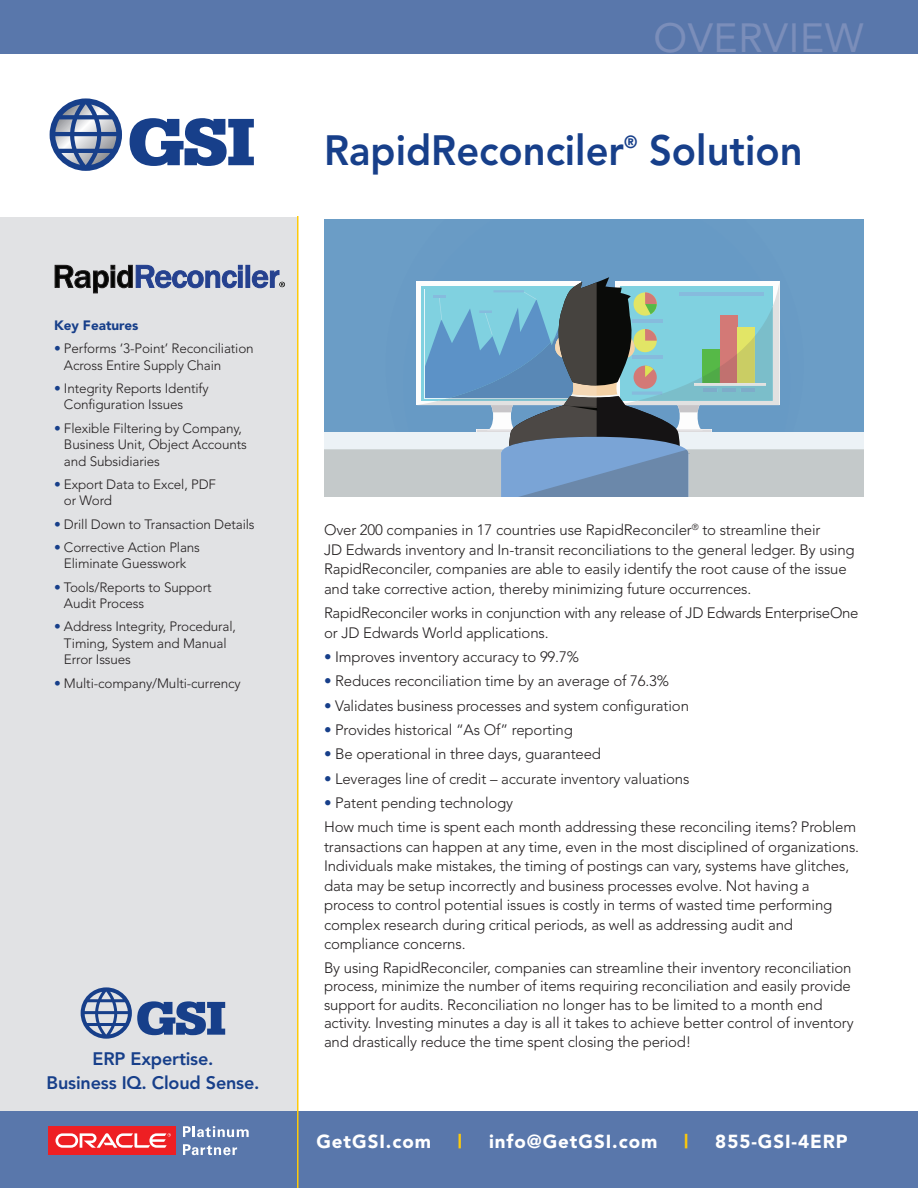
<style>
.page{position:relative;width:918px;height:1188px;background:#fff}
.page>*{position:absolute;margin:0;border:0;box-sizing:border-box;transform-origin:0 0}
.t1{font:800 42px "Avenir";color:#173f8a;scale:.95 1}
.t2{font:40.5px "Avenir";letter-spacing:.02em;color:#7b8eba}
.t3{font:900 18.75px "Avenir";letter-spacing:.05em;color:#fff}
.t4{font:900 18.75px "Avenir";color:#feca0a}
.t5{font:800 18px/24px "Avenir";letter-spacing:-.01em;color:#173f8a;text-align:center}
.t6{font:800 17.55px "Avenir";color:#173f8a;scale:.95 1}
.t7{font:300 15px/19.5px "Avenir";letter-spacing:-.01em;color:#231f20}
.t8{font:300 13.5px/16.5px "Avenir";letter-spacing:-.01em;color:#231f20}
.t9{font:900 13.5px "Avenir";color:#173f8a}
.s1{color:#173f8a}
</style>
<div class="page">
<div style="left:0;top:218px;width:297px;height:897px;background:#e1e2e4"></div>
<svg style="left:130px;top:118px;width:124px;height:48px"></svg>
<svg style="left:50px;top:98px;width:72px;height:73px"></svg>
<svg style="left:55px;top:265px;width:188px;height:28px"></svg>
<hr style="left:246px;top:265px;width:4px;height:22px;background:#25418f">
<div style="left:245px;top:265px;width:5px;height:23px;border:1px solid #25418f"></div>
<svg style="left:251px;top:270px;width:34px;height:19px"></svg>
<div style="left:0;top:1111px;width:918px;height:77px;background:#5977ab"></div>
<div style="left:0;top:0;width:918px;height:54px;background:#5977ab"></div>
<hr style="left:297px;top:216px;width:1px;height:972px;background:#feca0a">
<div style="left:48px;top:1126px;width:128px;height:29px;background:#ee1f23"></div>
<svg style="left:56px;top:1133px;width:115px;height:15px"></svg>
<svg style="left:183px;top:1126px;width:66px;height:11px"></svg>
<svg style="left:183px;top:1144px;width:54px;height:11px"></svg>
<svg style="left:81px;top:987px;width:144px;height:52px"></svg>
<div style="left:324px;top:219px;width:540px;height:277px;background:#6b9dc6"></div>
<svg style="left:324px;top:277px;width:540px;height:219px"></svg>
<p class="t9" style="left:54px;top:317px;width:86px">Key Features</p>
<p class="t8" style="left:64px;top:340px;width:191px;text-indent:-10px"><span class="s1">•</span> Performs ‘3-Point’ Reconciliation<br>Across Entire Supply Chain</p>
<p class="t8" style="left:64px;top:380px;width:146px;text-indent:-10px"><span class="s1">•</span> Integrity Reports Identify<br>Configuration Issues</p>
<p class="t8" style="left:64px;top:420px;width:184px;text-indent:-10px"><span class="s1">•</span> Flexible Filtering by Company,<br>Business Unit, Object Accounts and Subsidiaries</p>
<p class="t8" style="left:64px;top:476px;width:154px;text-indent:-10px"><span class="s1">•</span> Export Data to Excel, PDF or Word</p>
<p class="t8" style="left:54px;top:516px;width:202px"><span class="s1">•</span> Drill Down to Transaction Details</p>
<p class="t8" style="left:54px;top:539px;width:148px;text-align:center"><span class="s1">•</span> Corrective Action Plans<br>Eliminate Guesswork</p>
<p class="t8" style="left:64px;top:579px;width:149px;text-indent:-10px"><span class="s1">•</span> Tools/Reports to Support<br>Audit Process</p>
<p class="t8" style="left:64px;top:619px;width:174px;text-indent:-10px"><span class="s1">•</span> Address Integrity, Procedural,<br>Timing, System and Manual<br>Error Issues</p>
<p class="t8" style="left:54px;top:675px;width:188px"><span class="s1">•</span> Multi-company/Multi-currency</p>
<p class="t5" style="left:47px;top:1047px;width:214px">ERP Expertise.<br>Business IQ. Cloud Sense.</p>
<p class="t2" style="left:653px;top:14px;width:212px">OVERVIEW</p>
<p class="t1" style="left:324px;top:126px;width:317px">RapidReconciler</p>
<p class="t6" style="left:624px;top:131px;width:15px">®</p>
<p class="t1" style="left:649px;top:126px;width:163px">Solution</p>
<p class="t7" style="left:324px;top:520px;width:532px">Over 200 companies in 17 countries use RapidReconciler<sup>®</sup> to streamline their<br>JD Edwards inventory and In-transit reconciliations to the general ledger. By using RapidReconciler, companies are able to easily identify the root cause of the issue and take corrective action, thereby minimizing future occurrences.</p>
<p class="t7" style="left:324px;top:603px;width:536px">RapidReconciler works in conjunction with any release of JD Edwards EnterpriseOne or JD Edwards World applications.</p>
<p class="t7" style="left:324px;top:647px;width:256px"><span class="s1">•</span> Improves inventory accuracy to 99.7%</p>
<p class="t7" style="left:324px;top:671px;width:347px"><span class="s1">•</span> Reduces reconciliation time by an average of 76.3%</p>
<p class="t7" style="left:324px;top:696px;width:367px"><span class="s1">•</span> Validates business processes and system configuration</p>
<p class="t7" style="left:324px;top:720px;width:250px"><span class="s1">•</span> Provides historical “As Of” reporting</p>
<p class="t7" style="left:324px;top:744px;width:279px"><span class="s1">•</span> Be operational in three days, guaranteed</p>
<p class="t7" style="left:324px;top:769px;width:367px"><span class="s1">•</span> Leverages line of credit – accurate inventory valuations</p>
<p class="t7" style="left:324px;top:793px;width:191px"><span class="s1">•</span> Patent pending technology</p>
<p class="t7" style="left:324px;top:817px;width:537px">How much time is spent each month addressing these reconciling items? Problem transactions can happen at any time, even in the most disciplined of organizations.<br>Individuals make mistakes, the timing of postings can vary, systems have glitches, data may be setup incorrectly and business processes evolve. Not having a process to control potential issues is costly in terms of wasted time performing complex research during critical periods, as well as addressing audit and compliance concerns.</p>
<p class="t7" style="left:324px;top:958px;width:531px;line-height:18.5px">By using RapidReconciler, companies can streamline their inventory reconciliation process, minimize the number of items requiring reconciliation and easily provide support for audits. Reconciliation no longer has to be limited to a month end activity. Investing minutes a day is all it takes to achieve better control of inventory and drastically reduce the time spent closing the period!</p>
<p class="t3" style="left:316px;top:1130px;width:116px">GetGSI.com</p>
<p class="t4" style="left:458px;top:1130px;width:6px">|</p>
<p class="t3" style="left:489px;top:1130px;width:170px">info@GetGSI.com</p>
<p class="t4" style="left:684px;top:1130px;width:6px">|</p>
<p class="t3" style="left:715px;top:1130px;width:134px">855-GSI-4ERP</p>
</div>
